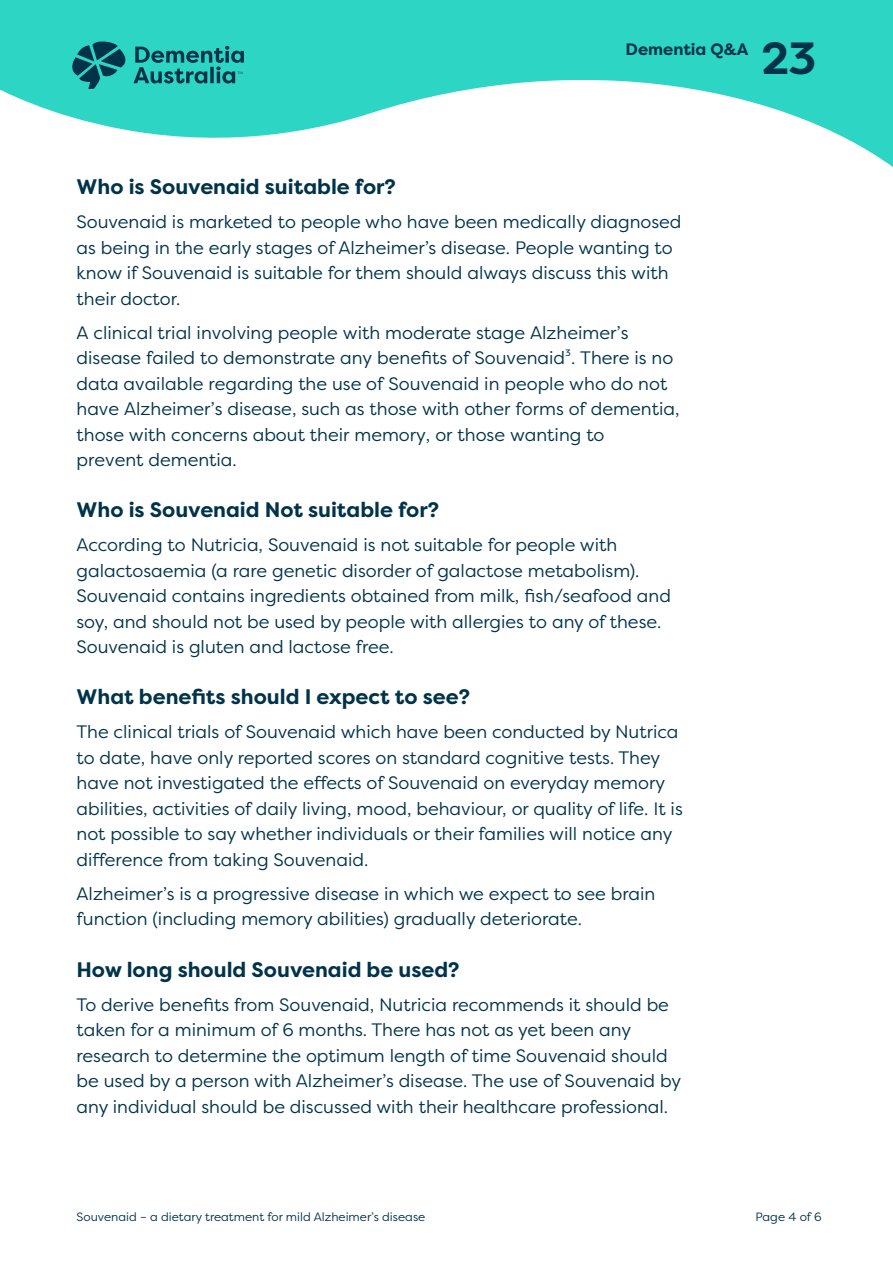
<style>
.page{position:relative;width:893px;height:1263px;background:#fff}
.page>*{position:absolute;margin:0;border:0;box-sizing:border-box;transform-origin:0 0}
.t1{font:700 45px "Filson Pro";color:#00334a}
.t2{font:700 21px "Filson Pro";color:#00334a}
.Body{font:18px/25.5px "Filson Pro";color:#00334a}
.t3{font:700 16.5px "Filson Pro";color:#00334a}
.t4{font:12px "Filson Pro";color:#00334a}
</style>
<div class="page">
<svg style="left:0;top:0;width:893px;height:167px;fill:#2cd5c4"></svg>
<svg style="left:72px;top:40px;width:172px;height:49px;background:#1d9f9b"></svg>
<p class="t3" style="left:625px;top:39px;width:124px">Dementia Q&amp;A</p>
<h1 class="t1" style="left:761px;top:30px;width:57px">23</h1>
<h2 class="t2" style="left:77px;top:174px;width:321px">Who is Souvenaid suitable for?</h2>
<p class="Body" style="left:77px;top:209px;width:606px">Souvenaid is marketed to people who have been medically diagnosed as being in the early stages of Alzheimer’s disease. People wanting to know if Souvenaid is suitable for them should always discuss this with their doctor.</p>
<p class="Body" style="left:77px;top:319px;width:604px">A clinical trial involving people with moderate stage Alzheimer’s disease failed to demonstrate any benefits of Souvenaid³. There is no data available regarding the use of Souvenaid in people who do not have Alzheimer’s disease, such as those with other forms of dementia, those with concerns about their memory, or those wanting to<br>prevent dementia.</p>
<h2 class="t2" style="left:77px;top:497px;width:364px">Who is Souvenaid Not suitable for?</h2>
<p class="Body" style="left:77px;top:532px;width:596px">According to Nutricia, Souvenaid is not suitable for people with galactosaemia (a rare genetic disorder of galactose metabolism).<br>Souvenaid contains ingredients obtained from milk, fish/seafood and soy, and should not be used by people with allergies to any of these.<br>Souvenaid is gluten and lactose free.</p>
<h2 class="t2" style="left:77px;top:684px;width:395px">What benefits should I expect to see?</h2>
<p class="Body" style="left:77px;top:719px;width:608px">The clinical trials of Souvenaid which have been conducted by Nutrica to date, have only reported scores on standard cognitive tests. They have not investigated the effects of Souvenaid on everyday memory abilities, activities of daily living, mood, behaviour, or quality of life. It is not possible to say whether individuals or their families will notice any difference from taking Souvenaid.</p>
<p class="Body" style="left:77px;top:880px;width:580px">Alzheimer’s is a progressive disease in which we expect to see brain function (including memory abilities) gradually deteriorate.</p>
<h2 class="t2" style="left:77px;top:956px;width:385px">How long should Souvenaid be used?</h2>
<p class="Body" style="left:77px;top:991px;width:606px">To derive benefits from Souvenaid, Nutricia recommends it should be taken for a minimum of 6 months. There has not as yet been any research to determine the optimum length of time Souvenaid should be used by a person with Alzheimer’s disease. The use of Souvenaid by any individual should be discussed with their healthcare professional.</p>
<p class="t4" style="left:77px;top:1209px;width:350px">Souvenaid – a dietary treatment for mild Alzheimer’s disease</p>
<p class="t4" style="left:755px;top:1209px;width:68px">Page 4 of 6</p>
</div>
